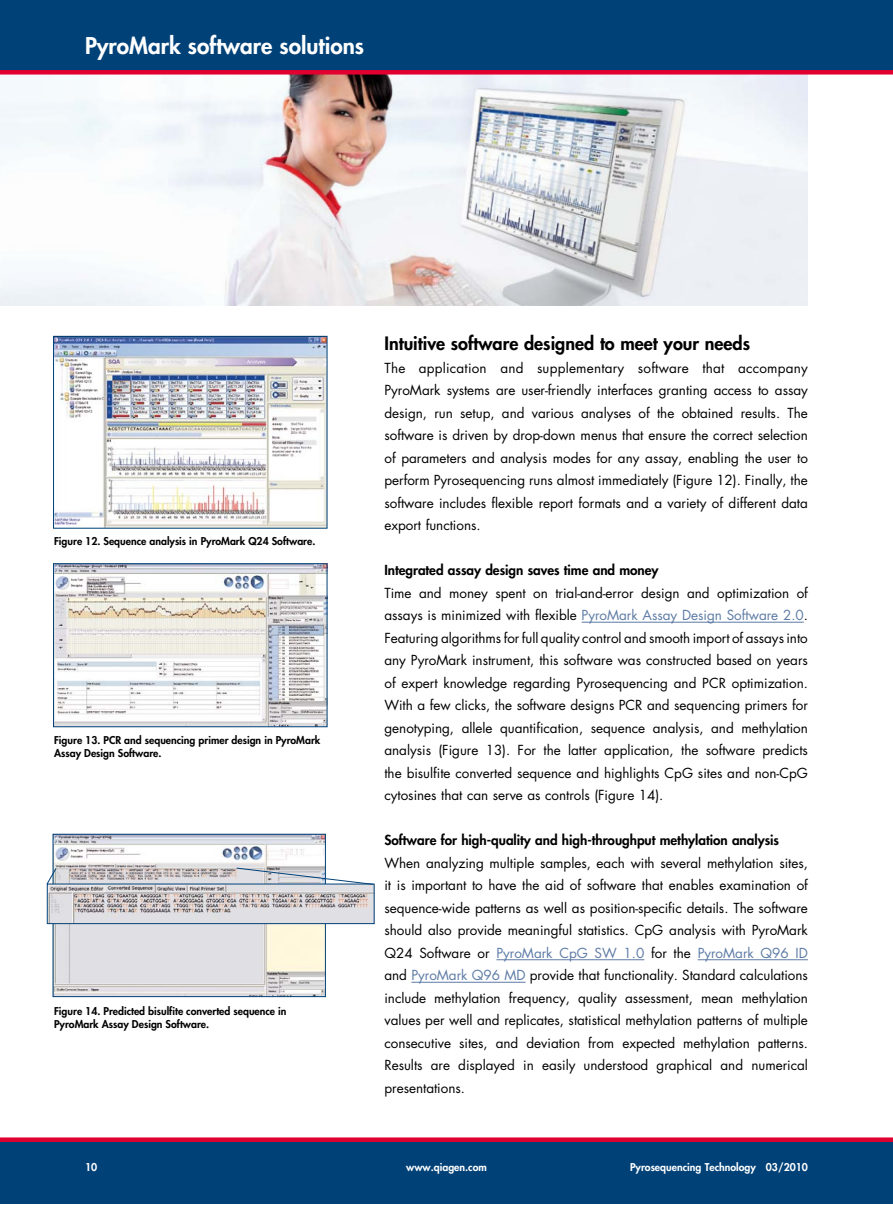
<style>
.page{position:relative;width:893px;height:1212px;background:#fff}
.page>*{position:absolute;margin:0;border:0;box-sizing:border-box;transform-origin:0 0}
.t1{font:800 22.5px "Futura";color:#fff}
.t2{font:800 18px "Futura";color:#000}
.A4_Copy{font:13.5px/22.5px "Futura";color:#000;text-align:justify}
.A4_Copy-2{font:800 13.5px "Futura";color:#000}
.Figure_Footnote{font:800 10.5px/12.6px "Futura";color:#000}
.A4_Running_Title_Pag{font:800 10.5px "Futura";color:#fff}
.s1{color:#5d7ba6}
</style>
<div class="page">
<img style="left:0;top:75px;width:808px;height:230px">
<div style="left:0;top:0;width:893px;height:72px;background:#004178"></div>
<div style="left:0;top:70px;width:893px;height:5px;background:#e20030"></div>
<div style="left:0;top:1140px;width:893px;height:63px;background:#004178"></div>
<div style="left:0;top:1137px;width:893px;height:5px;background:#e20030"></div>
<hr style="left:582px;top:622px;width:222px;height:1px;background:#5d7ba6">
<hr style="left:496px;top:959px;width:148px;height:1px;background:#5d7ba6">
<hr style="left:698px;top:959px;width:110px;height:1px;background:#5d7ba6">
<hr style="left:411px;top:982px;width:115px;height:1px;background:#5d7ba6">
<img style="left:55px;top:338px;width:270px;height:189px">
<div style="left:53px;top:336px;width:274px;height:193px;border:1px solid #004178"></div>
<img style="left:55px;top:565px;width:270px;height:160px">
<div style="left:53px;top:563px;width:274px;height:164px;border:1px solid #004178"></div>
<svg style="left:52px;top:833px;width:274px;height:164px;background:#d9d9db"></svg>
<img style="left:49px;top:886px;width:323px;height:36px">
<div style="left:47px;top:884px;width:327px;height:40px;border:1px solid #004178"></div>
<svg style="left:46px;top:867px;width:11px;height:18px"></svg>
<svg style="left:236px;top:867px;width:138px;height:18px"></svg>
<p class="t1" style="left:85px;top:30px;width:281px">PyroMark software solutions</p>
<p class="Figure_Footnote" style="left:54px;top:535px;width:263px">Figure 12. Sequence analysis in PyroMark Q24 Software.</p>
<p class="Figure_Footnote" style="left:54px;top:734px;width:268px">Figure 13. PCR and sequencing primer design in PyroMark<br>Assay Design Software.</p>
<p class="Figure_Footnote" style="left:54px;top:1005px;width:234px">Figure 14. Predicted bisulfite converted sequence in<br>PyroMark Assay Design Software.</p>
<p class="t2" style="left:384px;top:331px;width:367px">Intuitive software designed to meet your needs</p>
<p class="A4_Copy" style="left:384px;top:356px;width:425px">The application and supplementary software that accompany PyroMark systems are user-friendly interfaces granting access to assay design, run setup, and various analyses of the obtained results. The software is driven by drop-down menus that ensure the correct selection of parameters and analysis modes for any assay, enabling the user to perform Pyrosequencing runs almost immediately (Figure 12). Finally, the software includes flexible report formats and a variety of different data export functions.</p>
<p class="A4_Copy-2" style="left:384px;top:561px;width:276px">Integrated assay design saves time and money</p>
<p class="A4_Copy" style="left:384px;top:581px;width:425px">Time and money spent on trial-and-error design and optimization of assays is minimized with flexible <span class="s1">PyroMark Assay Design Software 2.0</span>.<br>Featuring algorithms for full quality control and smooth import of assays into any PyroMark instrument, this software was constructed based on years of expert knowledge regarding Pyrosequencing and PCR optimization.<br>With a few clicks, the software designs PCR and sequencing primers for genotyping, allele quantification, sequence analysis, and methylation analysis (Figure 13). For the latter application, the software predicts the bisulfite converted sequence and highlights CpG sites and non-CpG cytosines that can serve as controls (Figure 14).</p>
<p class="A4_Copy-2" style="left:384px;top:831px;width:396px">Software for high-quality and high-throughput methylation analysis</p>
<p class="A4_Copy" style="left:384px;top:851px;width:425px">When analyzing multiple samples, each with several methylation sites, it is important to have the aid of software that enables examination of sequence-wide patterns as well as position-specific details. The software should also provide meaningful statistics. CpG analysis with PyroMark Q24 Software or <span class="s1">PyroMark CpG SW 1.0</span> for the <span class="s1">PyroMark Q96 ID </span>and <span class="s1">PyroMark Q96 MD</span> provide that functionality. Standard calculations include methylation frequency, quality assessment, mean methylation values per well and replicates, statistical methylation patterns of multiple consecutive sites, and deviation from expected methylation patterns.<br>Results are displayed in easily understood graphical and numerical presentations.</p>
<p class="A4_Running_Title_Pag" style="left:85px;top:1159px;width:14px">10</p>
<p class="A4_Running_Title_Pag" style="left:406px;top:1159px;width:82px">www.qiagen.com</p>
<p class="A4_Running_Title_Pag" style="left:630px;top:1159px;width:179px">Pyrosequencing Technology 03/2010</p>
</div>
